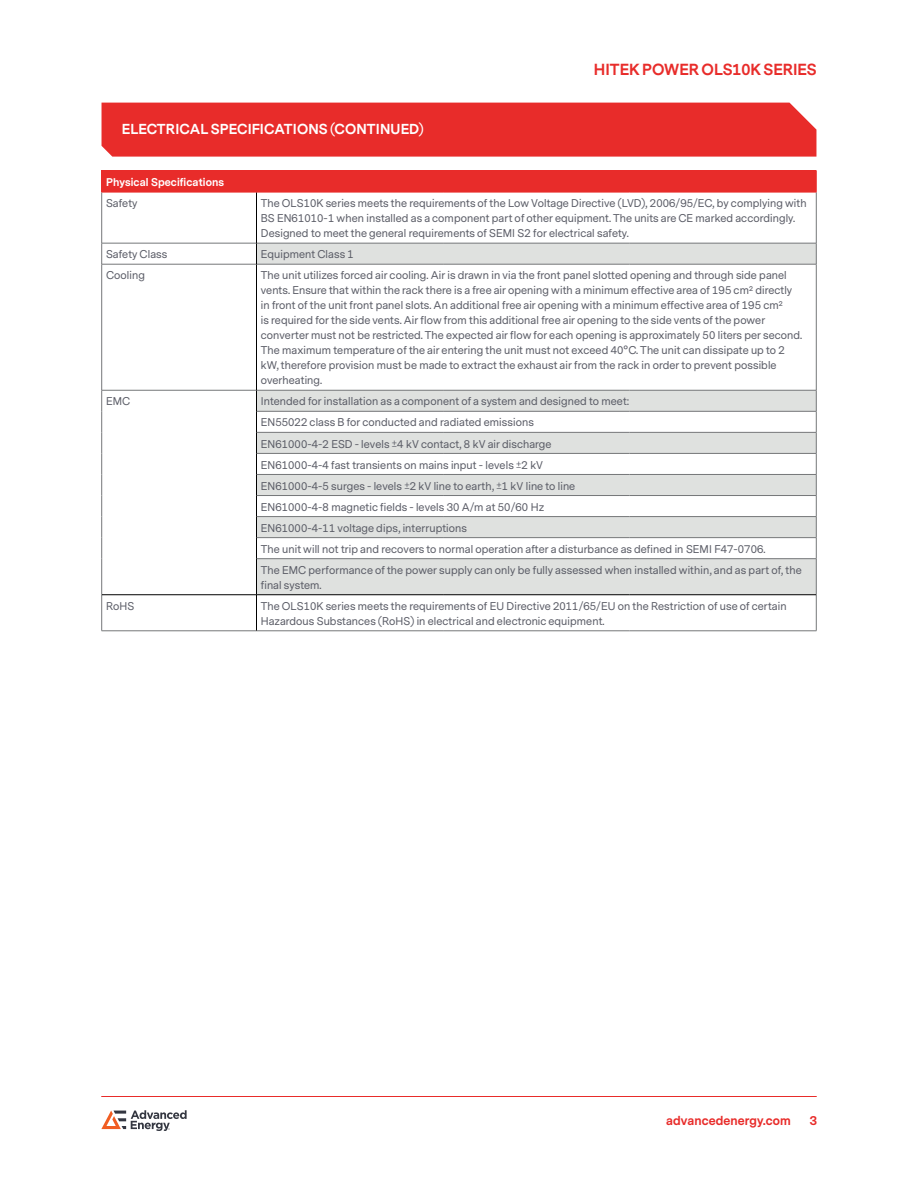
<style>
.page{position:relative;width:918px;height:1188px;background:#fff}
.page>*{position:absolute;margin:0;border:0;box-sizing:border-box;transform-origin:0 0}
.t1{font:700 15px "Messina Sans";color:#e82c2a}
.t2{font:700 13.5px "Messina Sans";letter-spacing:.01em;color:#fff}
.t3{font:700 12px "Messina Sans";letter-spacing:.01em;color:#e82c2a}
.t4{font:10.5px/15px "Messina Sans";letter-spacing:.01em;color:#5a5c66}
.t5{font:700 10.5px "Messina Sans";letter-spacing:.01em;color:#fff}
</style>
<div class="page">
<svg style="left:101px;top:1110px;width:86px;height:21px"></svg>
<hr style="left:102px;top:1096px;width:714px;height:1px;background:#e82c2a">
<div style="left:102px;top:171px;width:714px;height:21px;background:#e82c2a"></div>
<svg style="left:257px;top:244px;width:559px;height:350px"></svg>
<hr style="left:101px;top:192px;width:1px;height:51px;background:#757779">
<hr style="left:816px;top:192px;width:1px;height:51px;background:#757779">
<hr style="left:102px;top:243px;width:154px;height:1px;background:#757779">
<svg style="left:101px;top:243px;width:1px;height:21px"></svg>
<hr style="left:256px;top:243px;width:187px;height:1px;background:#757779">
<hr style="left:443px;top:243px;width:187px;height:1px;background:#757779">
<hr style="left:630px;top:243px;width:186px;height:1px;background:#757779">
<svg style="left:816px;top:243px;width:1px;height:21px"></svg>
<hr style="left:102px;top:264px;width:154px;height:1px;background:#757779">
<hr style="left:101px;top:264px;width:1px;height:126px;background:#757779">
<hr style="left:256px;top:264px;width:187px;height:1px;background:#757779">
<hr style="left:443px;top:264px;width:187px;height:1px;background:#757779">
<hr style="left:630px;top:264px;width:186px;height:1px;background:#757779">
<hr style="left:816px;top:264px;width:1px;height:126px;background:#757779">
<hr style="left:102px;top:390px;width:154px;height:1px;background:#757779">
<hr style="left:256px;top:390px;width:187px;height:1px;background:#757779">
<hr style="left:443px;top:390px;width:187px;height:1px;background:#757779">
<hr style="left:630px;top:390px;width:186px;height:1px;background:#757779">
<hr style="left:257px;top:411px;width:186px;height:1px;background:#757779">
<hr style="left:443px;top:411px;width:187px;height:1px;background:#757779">
<hr style="left:630px;top:411px;width:186px;height:1px;background:#757779">
<hr style="left:257px;top:432px;width:186px;height:1px;background:#757779">
<hr style="left:443px;top:432px;width:187px;height:1px;background:#757779">
<hr style="left:630px;top:432px;width:186px;height:1px;background:#757779">
<hr style="left:257px;top:453px;width:186px;height:1px;background:#757779">
<hr style="left:443px;top:453px;width:187px;height:1px;background:#757779">
<hr style="left:630px;top:453px;width:186px;height:1px;background:#757779">
<hr style="left:257px;top:474px;width:186px;height:1px;background:#757779">
<hr style="left:443px;top:474px;width:187px;height:1px;background:#757779">
<hr style="left:630px;top:474px;width:186px;height:1px;background:#757779">
<hr style="left:257px;top:495px;width:186px;height:1px;background:#757779">
<hr style="left:443px;top:495px;width:187px;height:1px;background:#757779">
<hr style="left:630px;top:495px;width:186px;height:1px;background:#757779">
<hr style="left:257px;top:516px;width:186px;height:1px;background:#757779">
<hr style="left:443px;top:516px;width:187px;height:1px;background:#757779">
<hr style="left:630px;top:516px;width:186px;height:1px;background:#757779">
<svg style="left:101px;top:390px;width:1px;height:169px"></svg>
<hr style="left:257px;top:537px;width:186px;height:1px;background:#757779">
<hr style="left:443px;top:537px;width:187px;height:1px;background:#757779">
<hr style="left:630px;top:537px;width:186px;height:1px;background:#757779">
<svg style="left:816px;top:390px;width:1px;height:168px"></svg>
<hr style="left:101px;top:559px;width:1px;height:36px;background:#757779">
<hr style="left:257px;top:558px;width:186px;height:1px;background:#757779">
<hr style="left:443px;top:558px;width:187px;height:1px;background:#757779">
<hr style="left:630px;top:558px;width:186px;height:1px;background:#757779">
<hr style="left:816px;top:559px;width:1px;height:36px;background:#757779">
<hr style="left:101px;top:595px;width:1px;height:36px;background:#757779">
<hr style="left:816px;top:595px;width:1px;height:36px;background:#757779">
<hr style="left:102px;top:631px;width:154px;height:1px;background:#757779">
<hr style="left:256px;top:631px;width:187px;height:1px;background:#757779">
<hr style="left:443px;top:631px;width:187px;height:1px;background:#757779">
<hr style="left:630px;top:631px;width:186px;height:1px;background:#757779">
<hr style="left:256px;top:192px;width:1px;height:51px;background:#000">
<svg style="left:256px;top:243px;width:1px;height:21px"></svg>
<hr style="left:256px;top:264px;width:1px;height:126px;background:#000">
<svg style="left:256px;top:390px;width:1px;height:169px"></svg>
<hr style="left:256px;top:559px;width:1px;height:36px;background:#000">
<hr style="left:102px;top:594px;width:154px;height:1px;background:#000">
<hr style="left:256px;top:594px;width:187px;height:1px;background:#000">
<hr style="left:256px;top:595px;width:1px;height:36px;background:#000">
<hr style="left:443px;top:594px;width:187px;height:1px;background:#000">
<hr style="left:630px;top:594px;width:186px;height:1px;background:#000">
<svg style="left:101px;top:171px;width:1px;height:21px"></svg>
<hr style="left:102px;top:170px;width:154px;height:1px;background:#e82c2a">
<hr style="left:256px;top:170px;width:187px;height:1px;background:#e82c2a">
<hr style="left:443px;top:170px;width:187px;height:1px;background:#e82c2a">
<hr style="left:630px;top:170px;width:186px;height:1px;background:#e82c2a">
<hr style="left:102px;top:192px;width:154px;height:1px;background:#e82c2a">
<hr style="left:256px;top:192px;width:187px;height:1px;background:#e82c2a">
<hr style="left:443px;top:192px;width:187px;height:1px;background:#e82c2a">
<hr style="left:630px;top:192px;width:186px;height:1px;background:#e82c2a">
<svg style="left:816px;top:171px;width:1px;height:21px"></svg>
<div style="left:102px;top:103px;width:714px;height:54px;background:#e82c2a"></div>
<p class="t2" style="left:122px;top:120px;width:303px">ELECTRICAL SPECIFICATIONS (CONTINUED)</p>
<h1 class="t1" style="left:594px;top:59px;width:224px">HITEK POWER OLS10K SERIES</h1>
<p class="t5" style="left:106px;top:175px;width:120px">Physical Specifications</p>
<p class="t4" style="left:106px;top:196px;width:33px">Safety</p>
<p class="t4" style="left:261px;top:196px;width:547px">The OLS10K series meets the requirements of the Low Voltage Directive (LVD), 2006/95/EC, by complying with<br>BS EN61010-1 when installed as a component part of other equipment. The units are CE marked accordingly.<br>Designed to meet the general requirements of SEMI S2 for electrical safety.</p>
<p class="t4" style="left:106px;top:247px;width:63px">Safety Class</p>
<p class="t4" style="left:261px;top:247px;width:95px">Equipment Class 1</p>
<p class="t4" style="left:106px;top:268px;width:40px">Cooling</p>
<p class="t4" style="left:261px;top:268px;width:543px">The unit utilizes forced air cooling. Air is drawn in via the front panel slotted opening and through side panel vents. Ensure that within the rack there is a free air opening with a minimum effective area of 195 cm2 directly in front of the unit front panel slots. An additional free air opening with a minimum effective area of 195 cm2<br>is required for the side vents. Air flow from this additional free air opening to the side vents of the power converter must not be restricted. The expected air flow for each opening is approximately 50 liters per second.<br>The maximum temperature of the air entering the unit must not exceed 40°C. The unit can dissipate up to 2 kW, therefore provision must be made to extract the exhaust air from the rack in order to prevent possible overheating.</p>
<p class="t4" style="left:106px;top:394px;width:26px">EMC</p>
<p class="t4" style="left:261px;top:391px;width:542px;line-height:21px">Intended for installation as a component of a system and designed to meet:<br>EN55022 class B for conducted and radiated emissions<br>EN61000-4-2 ESD - levels ±4 kV contact, 8 kV air discharge<br>EN61000-4-4 fast transients on mains input - levels ±2 kV<br>EN61000-4-5 surges - levels ±2 kV line to earth, ±1 kV line to line<br>EN61000-4-8 magnetic fields - levels 30 A/m at 50/60 Hz<br>EN61000-4-11 voltage dips, interruptions<br>The unit will not trip and recovers to normal operation after a disturbance as defined in SEMI F47-0706.<br>The EMC performance of the power supply can only be fully assessed when installed within, and as part of, the</p>
<p class="t4" style="left:261px;top:578px;width:62px">final system.</p>
<p class="t4" style="left:106px;top:599px;width:30px">RoHS</p>
<p class="t4" style="left:261px;top:599px;width:527px">The OLS10K series meets the requirements of EU Directive 2011/65/EU on the Restriction of use of certain<br>Hazardous Substances (RoHS) in electrical and electronic equipment.</p>
<p class="t3" style="left:666px;top:1113px;width:126px">advancedenergy.com</p>
<p class="t3" style="left:810px;top:1113px;width:9px">3</p>
</div>
